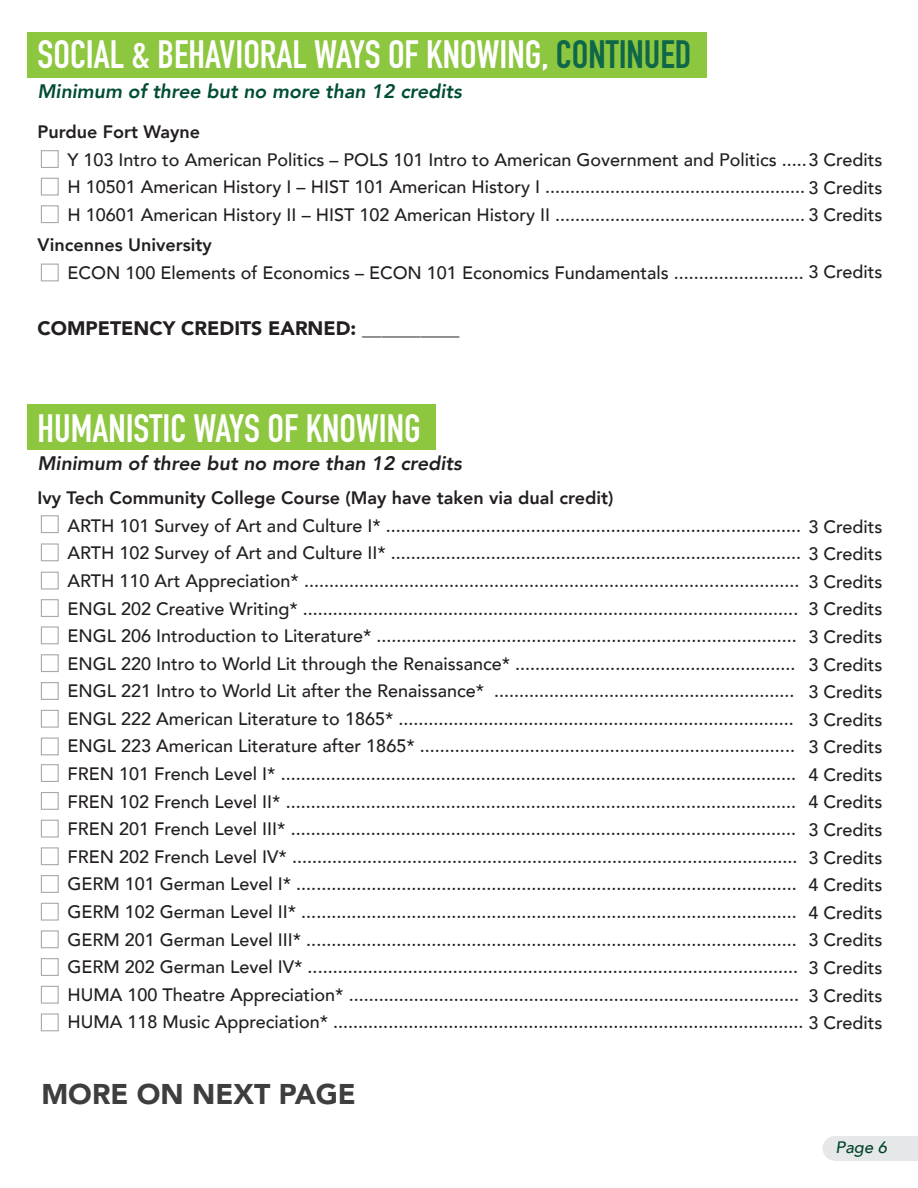
<style>
.page{position:relative;width:918px;height:1188px;background:#fff}
.page>*{position:absolute;margin:0;border:0;box-sizing:border-box;transform-origin:0 0}
.t1{font:39px "DIN Engschrift Std";color:#fff}
.t2{font:900 28.5px "Avenir";color:#3e3e3f}
.t3{font:italic 800 19.5px "Avenir";color:#004d34}
.t4{font:italic 800 19.5px "Avenir";color:#231f20}
.t5{font:900 19.5px "Avenir";color:#231f20}
.t6{font:500 18px/27.6px "Avenir";color:#231f20;text-align:justify}
.t7{font:800 18px "Avenir";color:#231f20}
.t8{font:italic 500 16.5px "Avenir";color:#00422a}
.s1{color:#0e6748}
</style>
<div class="page">
<div style="left:27px;top:32px;width:679px;height:46px;background:#8dc63f"></div>
<div style="left:27px;top:404px;width:409px;height:46px;background:#8dc63f"></div>
<div style="left:835px;top:1136px;width:83px;height:25px;background:#e6e7e9"></div>
<div style="left:823px;top:1136px;width:24px;height:25px;background:#e6e7e9;border-radius:50%"></div>
<div style="left:41px;top:150px;width:18px;height:18px;border:1px solid #a8a9ad"></div>
<div style="left:41px;top:178px;width:18px;height:18px;border:1px solid #a8a9ad"></div>
<div style="left:41px;top:205px;width:18px;height:18px;border:1px solid #a8a9ad"></div>
<div style="left:41px;top:264px;width:18px;height:17px;border:1px solid #a8a9ad"></div>
<div style="left:41px;top:515px;width:18px;height:18px;border:1px solid #a8a9ad"></div>
<div style="left:41px;top:543px;width:18px;height:18px;border:1px solid #a8a9ad"></div>
<div style="left:41px;top:572px;width:18px;height:18px;border:1px solid #a8a9ad"></div>
<div style="left:41px;top:599px;width:18px;height:18px;border:1px solid #a8a9ad"></div>
<div style="left:41px;top:626px;width:18px;height:18px;border:1px solid #a8a9ad"></div>
<div style="left:41px;top:654px;width:18px;height:18px;border:1px solid #a8a9ad"></div>
<div style="left:41px;top:682px;width:18px;height:18px;border:1px solid #a8a9ad"></div>
<div style="left:41px;top:710px;width:18px;height:18px;border:1px solid #a8a9ad"></div>
<div style="left:41px;top:738px;width:18px;height:17px;border:1px solid #a8a9ad"></div>
<div style="left:41px;top:764px;width:18px;height:18px;border:1px solid #a8a9ad"></div>
<div style="left:41px;top:792px;width:18px;height:18px;border:1px solid #a8a9ad"></div>
<div style="left:41px;top:820px;width:18px;height:18px;border:1px solid #a8a9ad"></div>
<div style="left:41px;top:847px;width:18px;height:18px;border:1px solid #a8a9ad"></div>
<div style="left:41px;top:875px;width:18px;height:18px;border:1px solid #a8a9ad"></div>
<div style="left:41px;top:903px;width:18px;height:18px;border:1px solid #a8a9ad"></div>
<div style="left:41px;top:930px;width:18px;height:18px;border:1px solid #a8a9ad"></div>
<div style="left:41px;top:958px;width:18px;height:18px;border:1px solid #a8a9ad"></div>
<div style="left:41px;top:986px;width:18px;height:18px;border:1px solid #a8a9ad"></div>
<div style="left:41px;top:1013px;width:18px;height:18px;border:1px solid #a8a9ad"></div>
<h1 class="t1" style="left:38px;top:32px;width:656px">SOCIAL &amp; BEHAVIORAL WAYS OF KNOWING, <span class="s1">CONTINUED</span></h1>
<p class="t3" style="left:38px;top:80px;width:426px">Minimum of three but no more than 12 credits</p>
<p class="t7" style="left:38px;top:118px;width:164px">Purdue Fort Wayne</p>
<p class="t6" style="left:68px;top:145px;width:816px">Y 103 Intro to American Politics – POLS 101 Intro to American Government and Politics .....3 Credits H 10501 American History I – HIST 101 American History I .................................................... 3 Credits H 10601 American History II – HIST 102 American History II .................................................. 3 Credits</p>
<p class="t7" style="left:38px;top:231px;width:176px">Vincennes University</p>
<p class="t6" style="left:68px;top:258px;width:816px">ECON 100 Elements of Economics – ECON 101 Economics Fundamentals .......................... 3 Credits</p>
<p class="t5" style="left:38px;top:312px;width:424px">COMPETENCY CREDITS EARNED: __________</p>
<h1 class="t1" style="left:38px;top:405px;width:385px">HUMANISTIC WAYS OF KNOWING</h1>
<p class="t4" style="left:38px;top:452px;width:426px">Minimum of three but no more than 12 credits</p>
<p class="t7" style="left:38px;top:484px;width:578px">Ivy Tech Community College Course (May have taken via dual credit)</p>
<p class="t6" style="left:68px;top:511px;width:816px;text-align:left">ARTH 101 Survey of Art and Culture I* ................................................................................... 3 Credits ARTH 102 Survey of Art and Culture II* .................................................................................. 3 Credits ARTH 110 Art Appreciation* ...................................................................................................<br>ENGL 202 Creative Writing* ...................................................................................................<br>ENGL 206 Introduction to Literature* ....................................................................................<br>ENGL 220 Intro to World Lit through the Renaissance* ........................................................<br>ENGL 221 Intro to World Lit after the Renaissance* ............................................................<br>ENGL 222 American Literature to 1865* ...............................................................................<br>ENGL 223 American Literature after 1865* ...........................................................................<br>FREN 101 French Level I* .......................................................................................................<br>FREN 102 French Level II* ......................................................................................................<br>FREN 201 French Level III* .....................................................................................................<br>FREN 202 French Level IV* .....................................................................................................<br>GERM 101 German Level I* ....................................................................................................<br>GERM 102 German Level II* ...................................................................................................<br>GERM 201 German Level III* ..................................................................................................<br>GERM 202 German Level IV* ..................................................................................................<br>HUMA 100 Theatre Appreciation* ..........................................................................................<br>HUMA 118 Music Appreciation* .............................................................................................. 3 Credits</p>
<p class="t6" style="left:808px;top:567px;width:75px">3 Credits 3 Credits 3 Credits 3 Credits 3 Credits 3 Credits 3 Credits 4 Credits 4 Credits 3 Credits 3 Credits 4 Credits 4 Credits 3 Credits 3 Credits 3 Credits</p>
<h2 class="t2" style="left:41px;top:1069px;width:316px">MORE ON NEXT PAGE</h2>
<p class="t8" style="left:836px;top:1138px;width:53px">Page 6</p>
</div>
